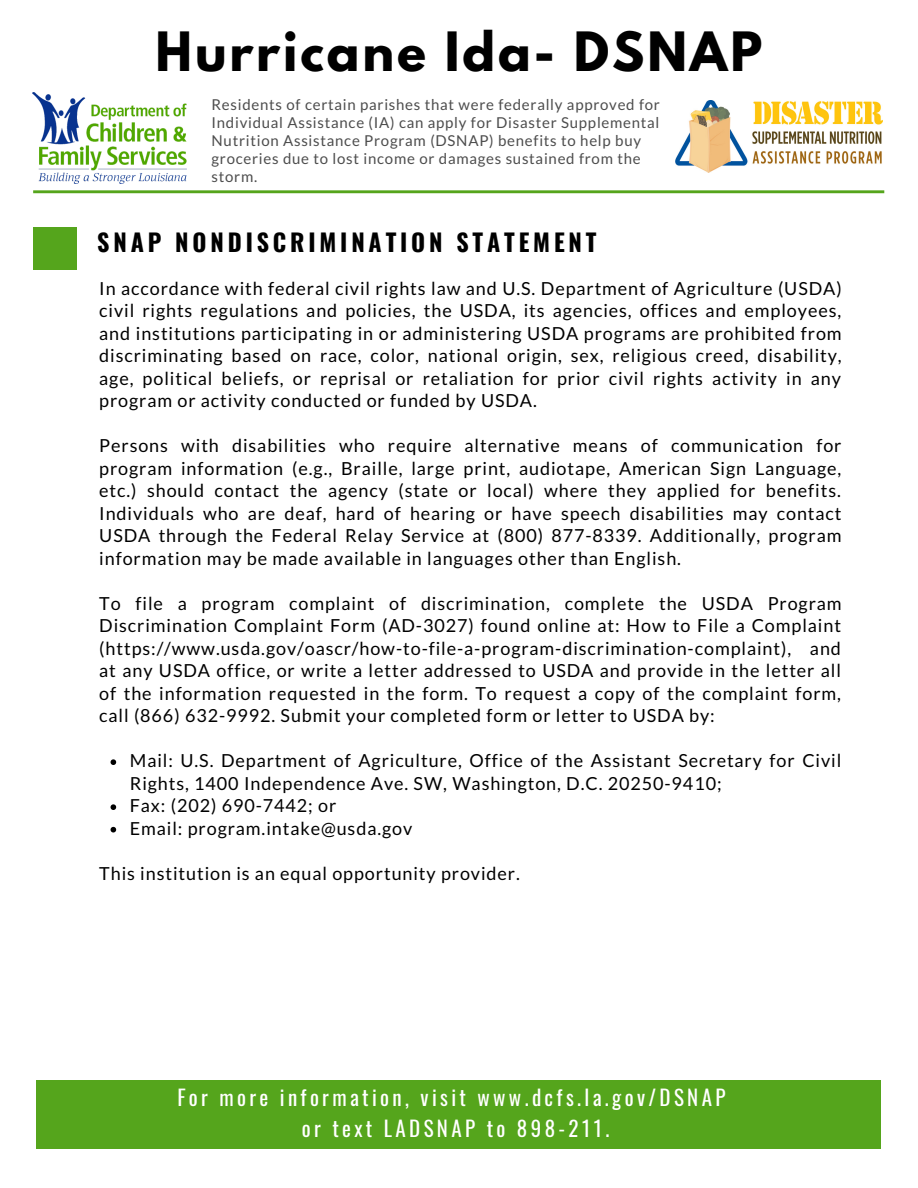
<style>
.page{position:relative;width:918px;height:1188px;background:#fff}
.page>*{position:absolute;margin:0;border:0;box-sizing:border-box;transform-origin:0 0}
.t1{font:700 48px "League Spartan";letter-spacing:.06em;color:#000}
.t2{font:700 24px "Oswald";letter-spacing:.16em;color:#000}
.t3{font:21px "Oswald";letter-spacing:.16em;color:#fff}
.t4{font:18px/22.5px "Lato";letter-spacing:.05em;color:#000;text-align:justify}
.t5{font:15px/18px "Lato";letter-spacing:.05em;color:#4d4d4d}
</style>
<div class="page">
<svg style="left:33px;top:190px;width:851px;height:3px;background:#68af35"></svg>
<div style="left:36px;top:1080px;width:845px;height:68px;background:#55a51c"></div>
<img style="left:33px;top:92px;width:154px;height:91px">
<img style="left:676px;top:101px;width:207px;height:72px">
<div style="left:33px;top:227px;width:44px;height:43px;background:#55a51c"></div>
<svg style="left:111px;top:759px;width:5px;height:6px"></svg>
<svg style="left:111px;top:804px;width:5px;height:6px"></svg>
<svg style="left:111px;top:827px;width:5px;height:6px"></svg>
<p class="t1" style="left:156px;top:27px;width:608px">Hurricane Ida- DSNAP</p>
<p class="t5" style="left:212px;top:95px;width:450px">Residents of certain parishes that were federally approved for Individual Assistance (IA) can apply for Disaster Supplemental Nutrition Assistance Program (DSNAP) benefits to help buy groceries due to lost income or damages sustained from the storm.</p>
<p class="t2" style="left:97px;top:223px;width:501px">SNAP NONDISCRIMINATION STATEMENT</p>
<p class="t4" style="left:99px;top:277px;width:744px">In accordance with federal civil rights law and U.S. Department of Agriculture (USDA) civil rights regulations and policies, the USDA, its agencies, offices and employees, and institutions participating in or administering USDA programs are prohibited from discriminating based on race, color, national origin, sex, religious creed, disability, age, political beliefs, or reprisal or retaliation for prior civil rights activity in any program or activity conducted or funded by USDA.</p>
<p class="t4" style="left:99px;top:434px;width:744px">Persons with disabilities who require alternative means of communication for program information (e.g., Braille, large print, audiotape, American Sign Language, etc.) should contact the agency (state or local) where they applied for benefits.<br>Individuals who are deaf, hard of hearing or have speech disabilities may contact USDA through the Federal Relay Service at (800) 877-8339. Additionally, program information may be made available in languages other than English.</p>
<p class="t4" style="left:99px;top:592px;width:744px">To file a program complaint of discrimination, complete the USDA Program Discrimination Complaint Form (AD-3027) found online at: How to File a Complaint (https://www.usda.gov/oascr/how-to-file-a-program-discrimination-complaint), and at any USDA office, or write a letter addressed to USDA and provide in the letter all of the information requested in the form. To request a copy of the complaint form, call (866) 632-9992. Submit your completed form or letter to USDA by:</p>
<p class="t4" style="left:130px;top:749px;width:713px">Mail: U.S. Department of Agriculture, Office of the Assistant Secretary for Civil<br>Rights, 1400 Independence Ave. SW, Washington, D.C. 20250-9410;</p>
<p class="t4" style="left:130px;top:794px;width:208px">Fax: (202) 690-7442; or</p>
<p class="t4" style="left:130px;top:817px;width:284px">Email: program.intake@usda.gov</p>
<p class="t4" style="left:99px;top:862px;width:422px">This institution is an equal opportunity provider.</p>
<p class="t3" style="left:177px;top:1081px;width:550px">For more information, visit www.dcfs.la.gov/DSNAP</p>
<p class="t3" style="left:302px;top:1112px;width:309px">or text LADSNAP to 898-211.</p>
</div>
